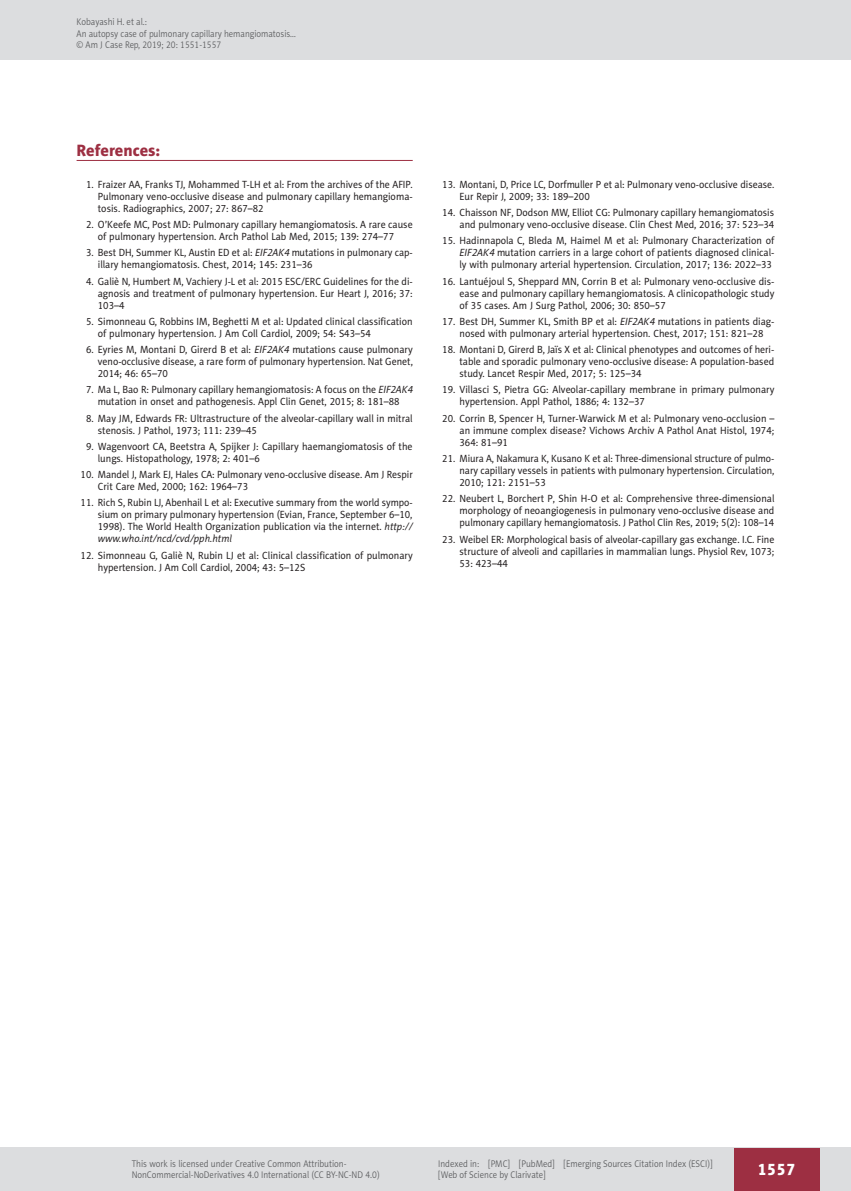
<style>
.page{position:relative;width:851px;height:1191px;background:#fff}
.page>*{position:absolute;margin:0;border:0;box-sizing:border-box;transform-origin:0 0}
.AJCR_Referencje_Tytu{font:16.5px "Naomi Sans EFN Heavy";color:#9d2f42}
.t1{font:16.5px "Naomi Sans EFN Heavy";color:#fff}
.AJCR_Referencje_punk{font:10.5px/12px "Naomi Sans EFN";color:#231f20;text-align:justify;scale:.95 1}
.AJCR_Referencje_punk-2{font:10.5px/12px "Naomi Sans EFN";color:#231f20;scale:.94 1}
.AJCR_Referencje_punk-3{font:10.5px/12px "Naomi Sans EFN";color:#231f20;text-align:justify;scale:.93 1}
.t2{font:9.75px/11.2px "Naomi Sans EFN Light";color:#57585a;scale:.9 1}
.s1{font-style:italic}
</style>
<div class="page">
<hr style="left:77px;top:160px;width:335px;height:1px;background:#9d2f42">
<div style="left:0;top:1148px;width:850px;height:43px;background:#dcdddf"></div>
<div style="left:733px;top:1147px;width:86px;height:43px;background:#9d2f42"></div>
<div style="left:0;top:0;width:850px;height:60px;background:#dcdddf"></div>
<p class="t2" style="left:77px;top:16px;width:245px">Kobayashi H. et al.:<br>An autopsy case of pulmonary capillary hemangiomatosis… © Am J Case Rep, 2019; 20: 1551-1557</p>
<p class="AJCR_Referencje_Tytu" style="left:77px;top:140px;width:85px">References:</p>
<p class="AJCR_Referencje_punk" style="left:98px;top:178px;width:333px;text-indent:-12px">1. Fraizer AA, Franks TJ, Mohammed T-LH et al: From the archives of the AFIP.<br>Pulmonary veno-occlusive disease and pulmonary capillary hemangioma&shy;tosis. Radiographics, 2007; 27: 867–82</p>
<p class="AJCR_Referencje_punk" style="left:98px;top:219px;width:333px;text-indent:-12px">2. O’Keefe MC, Post MD: Pulmonary capillary hemangiomatosis. A rare cause of pulmonary hypertension. Arch Pathol Lab Med, 2015; 139: 274–77</p>
<p class="AJCR_Referencje_punk-2" style="left:98px;top:247px;width:336px;text-indent:-12px">3. Best DH, Summer KL, Austin ED et al: <span class="s1">EIF2AK4</span> mutations in pulmonary cap&shy;illary hemangiomatosis. Chest, 2014; 145: 231–36</p>
<p class="AJCR_Referencje_punk-2" style="left:98px;top:275px;width:336px;text-align:justify;text-indent:-12px">4. Galiè N, Humbert M, Vachiery J-L et al: 2015 ESC/ERC Guidelines for the di&shy;agnosis and treatment of pulmonary hypertension. Eur Heart J, 2016; 37:<br>103–4</p>
<p class="AJCR_Referencje_punk" style="left:98px;top:315px;width:333px;text-indent:-12px">5. Simonneau G, Robbins IM, Beghetti M et al: Updated clinical classification of pulmonary hypertension. J Am Coll Cardiol, 2009; 54: S43–54</p>
<p class="AJCR_Referencje_punk" style="left:98px;top:344px;width:333px;text-indent:-12px">6. Eyries M, Montani D, Girerd B et al: <span class="s1">EIF2AK4</span> mutations cause pulmonary veno-occlusive disease, a rare form of pulmonary hypertension. Nat Genet, 2014; 46: 65–70</p>
<p class="AJCR_Referencje_punk-2" style="left:86px;top:384px;width:349px;text-align:center">7. Ma L, Bao R: Pulmonary capillary hemangiomatosis: A focus on the <span class="s1">EIF2AK4 </span>mutation in onset and pathogenesis. Appl Clin Genet, 2015; 8: 181–88</p>
<p class="AJCR_Referencje_punk" style="left:98px;top:412px;width:333px;text-indent:-12px">8. May JM, Edwards FR: Ultrastructure of the alveolar-capillary wall in mitral stenosis. J Pathol, 1973; 111: 239–45</p>
<p class="AJCR_Referencje_punk" style="left:98px;top:440px;width:333px;text-indent:-12px">9. Wagenvoort CA, Beetstra A, Spijker J: Capillary haemangiomatosis of the lungs. Histopathology, 1978; 2: 401–6</p>
<p class="AJCR_Referencje_punk-2" style="left:98px;top:469px;width:336px;text-indent:-17px">10. Mandel J, Mark EJ, Hales CA: Pulmonary veno-occlusive disease. Am J Respir<br>Crit Care Med, 2000; 162: 1964–73</p>
<p class="AJCR_Referencje_punk-2" style="left:98px;top:497px;width:336px;text-align:justify;text-indent:-17px">11. Rich S, Rubin LJ, Abenhail L et al: Executive summary from the world sympo&shy;sium on primary pulmonary hypertension (Evian, France, September 6–10, 1998). The World Health Organization publication via the internet. <span class="s1">http:// www.who.int/ncd/cvd/pph.html</span></p>
<p class="AJCR_Referencje_punk" style="left:98px;top:549px;width:333px;text-indent:-17px">12. Simonneau G, Galiè N, Rubin LJ et al: Clinical classification of pulmonary hypertension. J Am Coll Cardiol, 2004; 43: 5–12S</p>
<p class="AJCR_Referencje_punk" style="left:459px;top:178px;width:333px;text-indent:-17px">13. Montani, D, Price LC, Dorfmuller P et al: Pulmonary veno-occlusive disease.<br>Eur Repir J, 2009; 33: 189–200</p>
<p class="AJCR_Referencje_punk" style="left:442px;top:207px;width:351px;text-align:right">14. Chaisson NF, Dodson MW, Elliot CG: Pulmonary capillary hemangiomatosis and pulmonary veno-occlusive disease. Clin Chest Med, 2016; 37: 523–34</p>
<p class="AJCR_Referencje_punk" style="left:459px;top:235px;width:333px;text-indent:-17px">15. Hadinnapola C, Bleda M, Haimel M et al: Pulmonary Characterization of <span class="s1">EIF2AK4</span> mutation carriers in a large cohort of patients diagnosed clinical&shy;ly with pulmonary arterial hypertension. Circulation, 2017; 136: 2022–33</p>
<p class="AJCR_Referencje_punk" style="left:459px;top:275px;width:333px;text-indent:-17px">16. Lantuéjoul S, Sheppard MN, Corrin B et al: Pulmonary veno-occlusive dis&shy;ease and pulmonary capillary hemangiomatosis. A clinicopathologic study of 35 cases. Am J Surg Pathol, 2006; 30: 850–57</p>
<p class="AJCR_Referencje_punk" style="left:442px;top:315px;width:351px;text-align:center">17. Best DH, Summer KL, Smith BP et al: <span class="s1">EIF2AK4</span> mutations in patients diag&shy;nosed with pulmonary arterial hypertension. Chest, 2017; 151: 821–28</p>
<p class="AJCR_Referencje_punk" style="left:459px;top:344px;width:333px;text-indent:-17px">18. Montani D, Girerd B, Jaïs X et al: Clinical phenotypes and outcomes of heri&shy;table and sporadic pulmonary veno-occlusive disease: A population-based study. Lancet Respir Med, 2017; 5: 125–34</p>
<p class="AJCR_Referencje_punk" style="left:459px;top:384px;width:333px;text-indent:-17px">19. Villasci S, Pietra GG: Alveolar-capillary membrane in primary pulmonary hypertension. Appl Pathol, 1886; 4: 132–37</p>
<p class="AJCR_Referencje_punk" style="left:459px;top:412px;width:333px;text-indent:-17px">20. Corrin B, Spencer H, Turner-Warwick M et al: Pulmonary veno-occlusion – an immune complex disease? Vichows Archiv A Pathol Anat Histol, 1974; 364: 81–91</p>
<p class="AJCR_Referencje_punk-3" style="left:459px;top:452px;width:340px;text-indent:-17px">21. Miura A, Nakamura K, Kusano K et al: Three-dimensional structure of pulmo&shy;nary capillary vessels in patients with pulmonary hypertension. Circulation, 2010; 121: 2151–53</p>
<p class="AJCR_Referencje_punk" style="left:459px;top:493px;width:333px;text-indent:-17px">22. Neubert L, Borchert P, Shin H-O et al: Comprehensive three-dimensional morphology of neoangiogenesis in pulmonary veno-occlusive disease and pulmonary capillary hemangiomatosis. J Pathol Clin Res, 2019; 5(2): 108–14</p>
<p class="AJCR_Referencje_punk" style="left:459px;top:533px;width:333px;text-indent:-17px">23. Weibel ER: Morphological basis of alveolar-capillary gas exchange. I.C. Fine structure of alveoli and capillaries in mammalian lungs. Physiol Rev, 1073; 53: 423–44</p>
<p class="t2" style="left:132px;top:1158px;width:277px">This work is licensed under Creative Common Attribution-<br>NonCommercial-NoDerivatives 4.0 International (CC BY-NC-ND 4.0)</p>
<p class="t2" style="left:438px;top:1158px;width:306px">Indexed in: [PMC] [PubMed] [Emerging Sources Citation Index (ESCI)] [Web of Science by Clarivate]</p>
<h1 class="t1" style="left:757px;top:1159px;width:40px">1557</h1>
</div>
